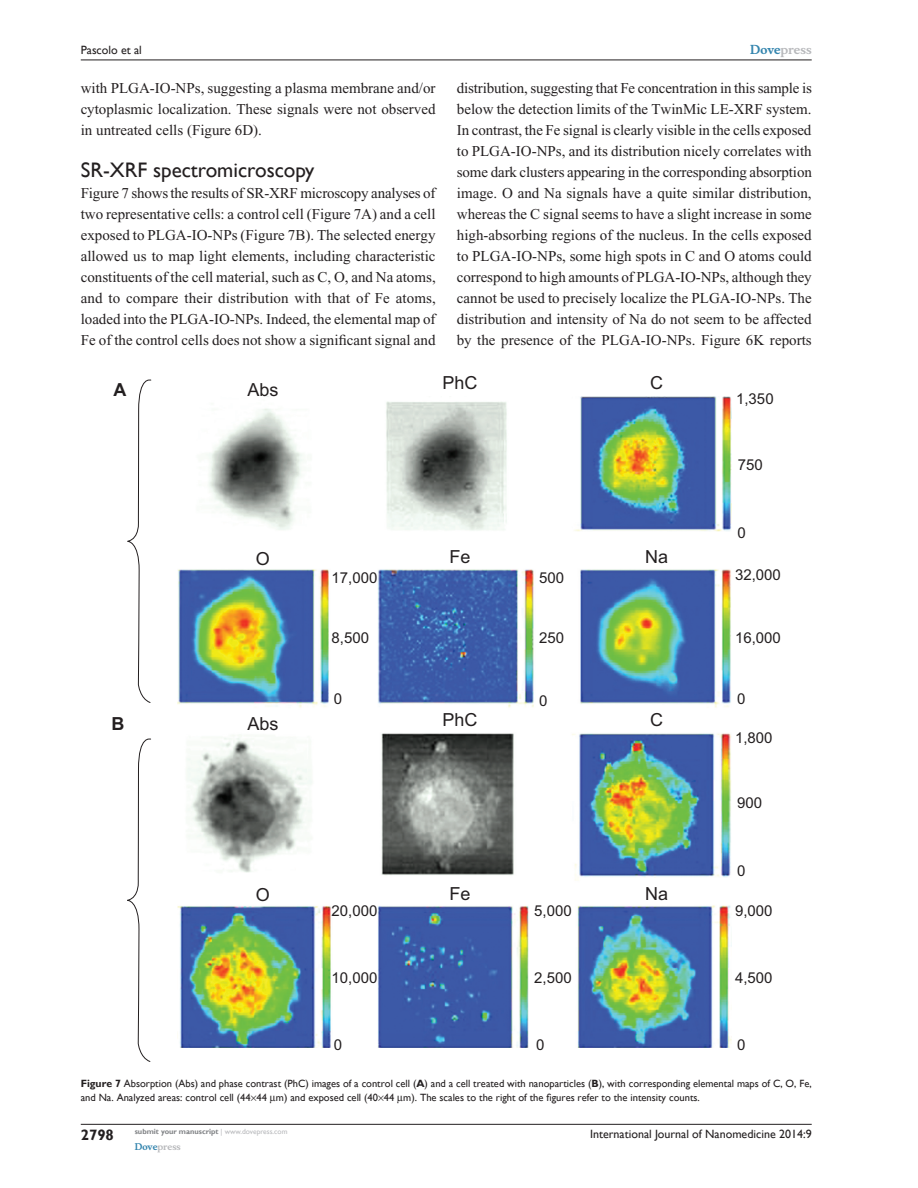
<style>
.page{position:relative;width:918px;height:1188px;background:#fff}
.page>*{position:absolute;margin:0;border:0;box-sizing:border-box;transform-origin:0 0}
.t1{font:21px "Gill Sans";color:#231f20}
.t2{font:18px "Arial";color:#231f20}
.t3{font:700 18px "Arial";color:#231f20}
.TxF{font:15px/21px "Times New Roman";color:#231f20;text-align:justify}
.Tx{font:15px/21px "Times New Roman";color:#231f20;text-align:justify}
.t4{font:15px "Arial";color:#231f20}
.t5{font:700 15px "Gill Sans";color:#231f20}
.t6{font:12px "Gill Sans";color:#231f20}
.t7{font:700 12px "Musee";color:#b8b9bc}
.FC{font:10.5px/13.5px "Gill Sans";color:#231f20}
.t8{font:700 9px "Musee";color:#b8b9bc}
.t9{font:700 7.5px "Gill Sans";color:#808285}
.s1{color:#3485ae}
.s2{font-weight:700}
.s3{font-weight:400;color:#b8b9bc}
</style>
<div class="page">
<hr style="left:81px;top:1124px;width:731px;height:1px;background:#231f20">
<hr style="left:81px;top:60px;width:731px;height:1px;background:#231f20">
<img style="left:178px;top:396px;width:554px;height:652px">
<svg style="left:127px;top:379px;width:25px;height:683px"></svg>
<p class="t6" style="left:81px;top:43px;width:63px">Pascolo et al</p>
<p class="Tx" style="left:81px;top:77px;width:356px">with PLGA-IO-NPs, suggesting a plasma membrane and/or cytoplasmic localization. These signals were not observed in untreated cells (Figure 6D).</p>
<h2 class="t1" style="left:81px;top:157px;width:235px">SR-XRF spectromicroscopy</h2>
<p class="TxF" style="left:81px;top:182px;width:357px">Figure 7 shows the results of SR-XRF microscopy analyses of two representative cells: a control cell (Figure 7A) and a cell exposed to PLGA-IO-NPs (Figure 7B). The selected energy allowed us to map light elements, including characteristic constituents of the cell material, such as C, O, and Na atoms, and to compare their distribution with that of Fe atoms, loaded into the PLGA-IO-NPs. Indeed, the elemental map of Fe of the control cells does not show a significant signal and</p>
<p class="t7" style="left:750px;top:43px;width:63px"><span class="s1">Dove</span>press</p>
<p class="TxF" style="left:457px;top:77px;width:357px">distribution, suggesting that Fe concentration in this sample is below the detection limits of the TwinMic LE-XRF system.<br>In contrast, the Fe signal is clearly visible in the cells exposed to PLGA-IO-NPs, and its distribution nicely correlates with some dark clusters appearing in the corresponding absorption image. O and Na signals have a quite similar distribution, whereas the C signal seems to have a slight increase in some high-absorbing regions of the nucleus. In the cells exposed to PLGA-IO-NPs, some high spots in C and O atoms could correspond to high amounts of PLGA-IO-NPs, although they cannot be used to precisely localize the PLGA-IO-NPs. The distribution and intensity of Na do not seem to be affected by the presence of the PLGA-IO-NPs. Figure 6K reports</p>
<p class="t3" style="left:114px;top:378px;width:14px">A</p>
<p class="t3" style="left:111px;top:712px;width:14px">B</p>
<p class="t2" style="left:247px;top:378px;width:33px">Abs</p>
<p class="t2" style="left:256px;top:546px;width:16px">O</p>
<p class="t4" style="left:332px;top:568px;width:47px">17,000</p>
<p class="t4" style="left:332px;top:628px;width:39px">8,500</p>
<p class="t4" style="left:334px;top:689px;width:10px">0</p>
<p class="t2" style="left:443px;top:371px;width:37px">PhC</p>
<p class="t2" style="left:650px;top:371px;width:14px">C</p>
<p class="t2" style="left:450px;top:545px;width:23px">Fe</p>
<p class="t2" style="left:645px;top:545px;width:25px">Na</p>
<p class="t4" style="left:539px;top:568px;width:27px">500</p>
<p class="t4" style="left:539px;top:628px;width:27px">250</p>
<p class="t4" style="left:539px;top:691px;width:10px">0</p>
<p class="t2" style="left:247px;top:712px;width:33px">Abs</p>
<p class="t2" style="left:443px;top:708px;width:37px">PhC</p>
<p class="t2" style="left:650px;top:708px;width:14px">C</p>
<p class="t2" style="left:256px;top:883px;width:16px">O</p>
<p class="t2" style="left:450px;top:881px;width:23px">Fe</p>
<p class="t2" style="left:645px;top:881px;width:25px">Na</p>
<p class="t4" style="left:332px;top:901px;width:47px">20,000</p>
<p class="t4" style="left:534px;top:901px;width:39px">5,000</p>
<p class="t4" style="left:332px;top:968px;width:47px">10,000</p>
<p class="t4" style="left:534px;top:968px;width:39px">2,500</p>
<p class="t4" style="left:334px;top:1035px;width:10px">0</p>
<p class="t4" style="left:536px;top:1035px;width:10px">0</p>
<p class="t4" style="left:736px;top:389px;width:39px">1,350</p>
<p class="t4" style="left:738px;top:455px;width:27px">750</p>
<p class="t4" style="left:737px;top:523px;width:10px">0</p>
<p class="t4" style="left:735px;top:565px;width:47px">32,000</p>
<p class="t4" style="left:735px;top:628px;width:47px">16,000</p>
<p class="t4" style="left:737px;top:689px;width:10px">0</p>
<p class="t4" style="left:735px;top:728px;width:39px">1,800</p>
<p class="t4" style="left:737px;top:793px;width:27px">900</p>
<p class="t4" style="left:737px;top:861px;width:10px">0</p>
<p class="t4" style="left:735px;top:901px;width:39px">9,000</p>
<p class="t4" style="left:735px;top:968px;width:39px">4,500</p>
<p class="t4" style="left:737px;top:1035px;width:10px">0</p>
<p class="FC" style="left:81px;top:1077px;width:732px"><span class="s2">Figure 7</span> Absorption (Abs) and phase contrast (PhC) images of a control cell (<span class="s2">A</span>) and a cell treated with nanoparticles (<span class="s2">B</span>), with corresponding elemental maps of C, O, Fe, and Na. Analyzed areas: control cell (44 44 m) and exposed cell (40 44 m). The scales to the right of the figures refer to the intensity counts.</p>
<p class="t5" style="left:81px;top:1126px;width:35px">2798</p>
<p class="t9" style="left:135px;top:1127px;width:154px">submit your manuscript <span class="s3">| www.dovepress.com</span></p>
<p class="t8" style="left:135px;top:1141px;width:48px"><span class="s1">Dove</span>press</p>
<p class="t6" style="left:590px;top:1127px;width:223px">International Journal of Nanomedicine 2014:9</p>
</div>
